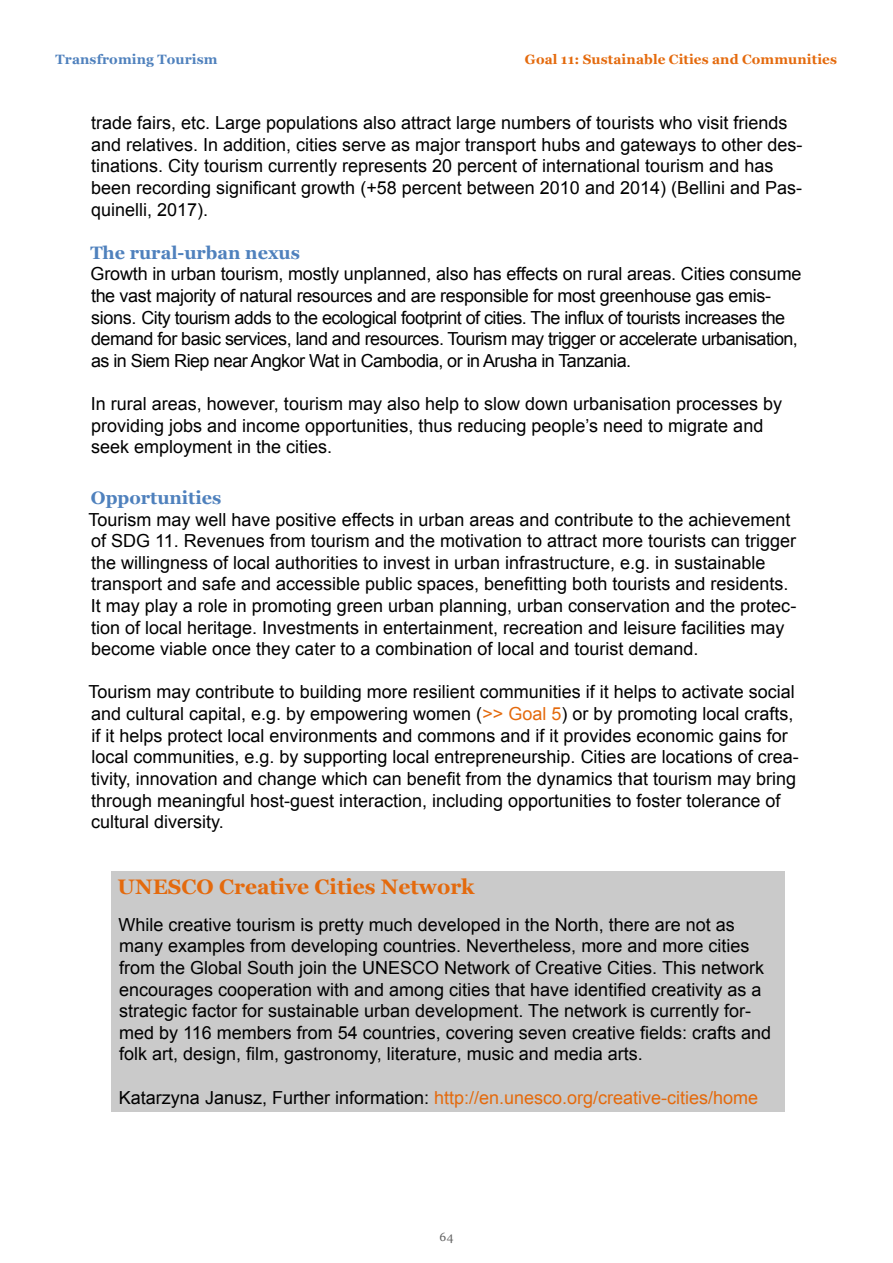
<style>
.page{position:relative;width:893px;height:1263px;background:#fff}
.page>*{position:absolute;margin:0;border:0;box-sizing:border-box;transform-origin:0 0}
.t1{font:700 21px "Georgia";color:#e46a0d}
.t2{font:18px/21.6px "Arial";color:#000}
.t3{font:18px/21.6px "Arial";letter-spacing:-.03em;color:#000}
.t4{font:18px "Arial";color:#e46a0d}
.t5{font:700 18px "Georgia";color:#4f81bd}
.t6{font:700 13.5px "Georgia";letter-spacing:.01em;color:#e46a0d}
.t7{font:700 13.5px "Georgia";letter-spacing:.01em;color:#4f81bd}
.t8{font:12px "Georgia";color:#646464}
.s1{color:#e46a0d}
.s2{color:#000}
</style>
<div class="page">
<div style="left:111px;top:871px;width:673px;height:240px;background:#cacaca"></div>
<p class="t7" style="left:55px;top:52px;width:164px">Transfroming Tourism</p>
<p class="t6" style="left:525px;top:52px;width:314px">Goal 11: Sustainable Cities and Communities</p>
<p class="t2" style="left:91px;top:112px;width:713px">trade fairs, etc. Large populations also attract large numbers of tourists who visit friends and relatives. In addition, cities serve as major transport hubs and gateways to other des&shy;tinations. City tourism currently represents 20 percent of international tourism and has been recording significant growth (+58 percent between 2010 and 2014) (Bellini and Pas&shy;quinelli, 2017).</p>
<p class="t5" style="left:90px;top:242px;width:211px">The rural-urban nexus</p>
<p class="t3" style="left:91px;top:263px;width:712px">Growth in urban tourism, mostly unplanned, also has effects on rural areas. Cities consume the vast majority of natural resources and are responsible for most greenhouse gas emis&shy;sions. City tourism adds to the ecological footprint of cities. The influx of tourists increases the demand for basic services, land and resources. Tourism may trigger or accelerate urbanisation, as in Siem Riep near Angkor Wat in Cambodia, or in Arusha in Tanzania.</p>
<p class="t2" style="left:91px;top:393px;width:693px">In rural areas, however, tourism may also help to slow down urbanisation processes by providing jobs and income opportunities, thus reducing people’s need to migrate and seek employment in the cities.</p>
<p class="t5" style="left:91px;top:487px;width:132px">Opportunities</p>
<p class="t2" style="left:89px;top:509px;width:709px">Tourism may well have positive effects in urban areas and contribute to the achievement of SDG 11. Revenues from tourism and the motivation to attract more tourists can trigger the willingness of local authorities to invest in urban infrastructure, e.g. in sustainable transport and safe and accessible public spaces, benefitting both tourists and residents.<br>It may play a role in promoting green urban planning, urban conservation and the protec&shy;tion of local heritage. Investments in entertainment, recreation and leisure facilities may become viable once they cater to a combination of local and tourist demand.</p>
<p class="t2" style="left:89px;top:681px;width:712px">Tourism may contribute to building more resilient communities if it helps to activate social and cultural capital, e.g. by empowering women (<span class="s1">&gt;&gt; Goal 5</span>) or by promoting local crafts, if it helps protect local environments and commons and if it provides economic gains for local communities, e.g. by supporting local entrepreneurship. Cities are locations of crea&shy;tivity, innovation and change which can benefit from the dynamics that tourism may bring through meaningful host-guest interaction, including opportunities to foster tolerance of cultural diversity.</p>
<p class="t1" style="left:118px;top:875px;width:358px">UNESCO Creative Cities Network</p>
<p class="t2" style="left:119px;top:914px;width:654px">While creative tourism is pretty much developed in the North, there are not as many examples from developing countries. Nevertheless, more and more cities from the Global South join the UNESCO Network of Creative Cities. This network encourages cooperation with and among cities that have identified creativity as a strategic factor for sustainable urban development. The network is currently for&shy;med by 116 members from 54 countries, covering seven creative fields: crafts and folk art, design, film, gastronomy, literature, music and media arts.</p>
<p class="t4" style="left:119px;top:1087px;width:641px"><span class="s2">Katarzyna Janusz, Further information:</span> http://en.unesco.org/creative-cities/home</p>
<p class="t8" style="left:439px;top:1229px;width:16px">64</p>
</div>
